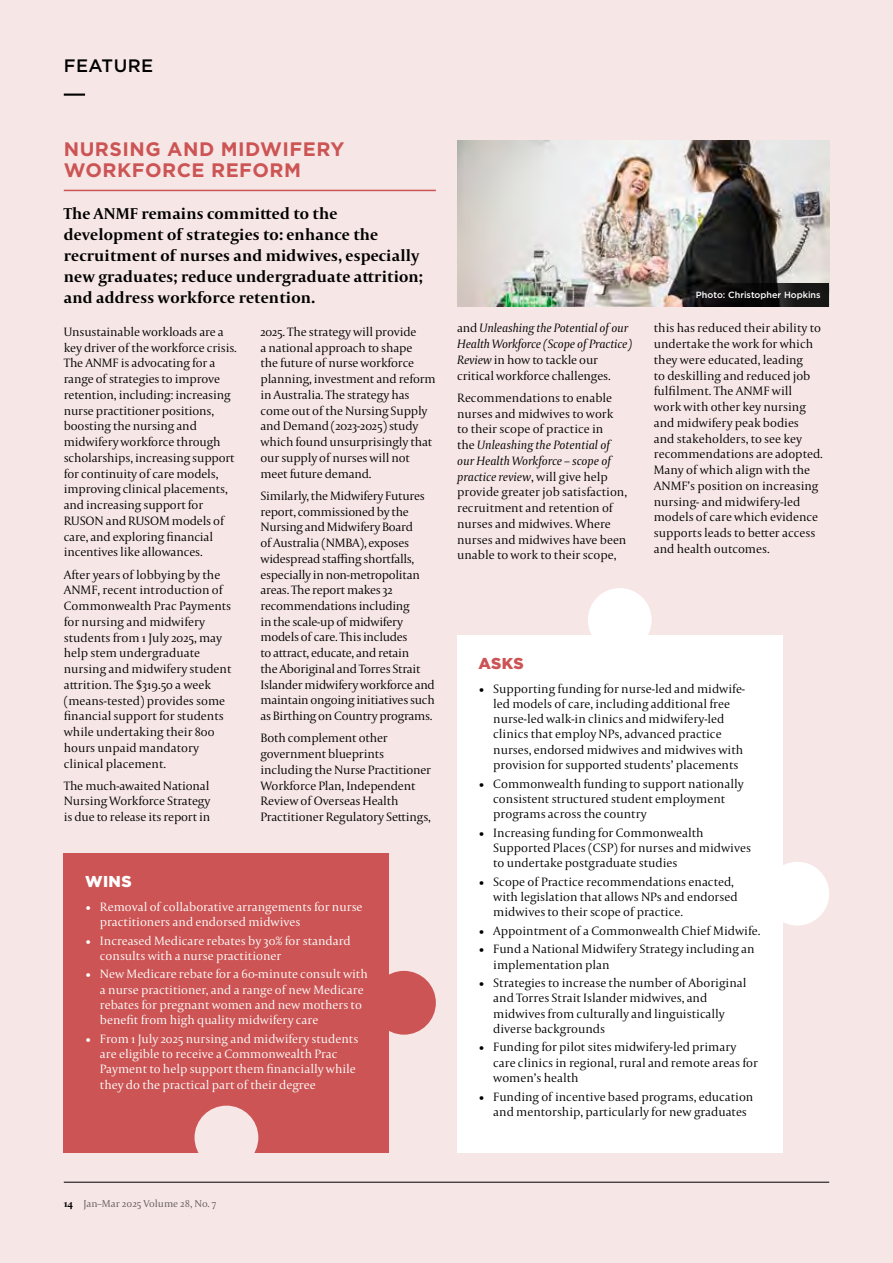
<style>
.page{position:relative;width:893px;height:1263px;background:#f7e6e6}
.page>*{position:absolute;margin:0;border:0;box-sizing:border-box;transform-origin:0 0}
.t1{font:700 19.5px/21px "Gotham";letter-spacing:.025em;color:#cc5454}
.t2{font:500 18px "Gotham";color:#000}
.t3{font:700 16.5px/21px "Capitolium 2";letter-spacing:.01em;color:#000}
.t4{font:900 15.75px "Gotham";color:#cc5454}
.t5{font:900 15.75px "Gotham";color:#fff}
.t6{font:300 12.75px/15.8px "Capitolium 2";color:#000}
.t7{font:300 12.75px/15.3px "Capitolium 2";color:#fff}
.t8{font:300 12.75px/15.8px "Capitolium 2";letter-spacing:-.02em;color:#000}
.t9{font:italic 12.75px/15.8px "Capitolium 2";letter-spacing:-.01em;color:#000}
.t10{font:10.5px "Capitolium 2";color:#6d6e71}
.t11{font:500 9px "Gotham";color:#fff}
.s1{font-weight:300;font-style:normal}
.s2{font-weight:400;font-style:italic}
.s3{font-weight:700;color:#000}
</style>
<div class="page">
<hr style="left:64px;top:94px;width:21px;height:2px;background:#000">
<hr style="left:64px;top:1182px;width:765px;height:1px;background:#000">
<hr style="left:64px;top:190px;width:372px;height:1px;background:#cc5454">
<div style="left:457px;top:635px;width:325px;height:517px;background:#fff"></div>
<div style="left:588px;top:588px;width:64px;height:64px;background:#fff;border-radius:50%"></div>
<div style="left:64px;top:853px;width:325px;height:299px;background:#cc5454"></div>
<div style="left:372px;top:971px;width:64px;height:64px;background:#cc5454;border-radius:50%"></div>
<div style="left:765px;top:862px;width:64px;height:63px;background:#fff;border-radius:50%"></div>
<div style="left:195px;top:1106px;width:63px;height:63px;background:#f7e6e6;border-radius:50%"></div>
<img style="left:457px;top:140px;width:372px;height:166px">
<svg style="left:687px;top:283px;width:142px;height:23px;background:#121112"></svg>
<h2 class="t2" style="left:64px;top:54px;width:14px">feature</h2>
<h1 class="t1" style="left:64px;top:138px;width:282px">NURSING AND MIDWIFERY<br>WORKFORCE REFORM</h1>
<p class="t3" style="left:64px;top:203px;width:361px">The ANMF remains committed to the development of strategies to: enhance the recruitment of nurses and midwives, especially new graduates; reduce undergraduate attrition; and address workforce retention.</p>
<p class="t6" style="left:64px;top:324px;width:175px">Unsustainable workloads are a key driver of the workforce crisis.<br>The ANMF is advocating for a range of strategies to improve retention, including: increasing nurse practitioner positions, boosting the nursing and midwifery workforce through scholarships, increasing support for continuity of care models, improving clinical placements, and increasing support for<br>RUSON and RUSOM models of care, and exploring financial incentives like allowances.</p>
<p class="t6" style="left:64px;top:566px;width:169px">After years of lobbying by the<br>ANMF, recent introduction of<br>Commonwealth Prac Payments for nursing and midwifery students from 1 July 2025, may help stem undergraduate nursing and midwifery student attrition. The $319.50 a week (means-tested) provides some financial support for students while undertaking their 800 hours unpaid mandatory clinical placement.</p>
<p class="t6" style="left:64px;top:777px;width:148px;text-align:justify">The much-awaited National Nursing Workforce Strategy is due to release its report in</p>
<p class="t6" style="left:260px;top:323px;width:177px">2025. The strategy will provide<br>a national approach to shape<br>the future of nurse workforce planning, investment and reform in Australia. The strategy has come out of the Nursing Supply and Demand (2023-2025) study which found unsurprisingly that our supply of nurses will not meet future demand.</p>
<p class="t8" style="left:260px;top:487px;width:176px">Similarly, the Midwifery Futures report, commissioned by the<br>Nursing and Midwifery Board<br>of Australia (NMBA), exposes widespread staffing shortfalls, especially in non-metropolitan areas. The report makes 32 recommendations including<br>in the scale-up of midwifery models of care. This includes<br>to attract, educate, and retain<br>the Aboriginal and Torres Strait<br>Islander midwifery workforce and maintain ongoing initiatives such as Birthing on Country programs.</p>
<p class="t6" style="left:260px;top:730px;width:172px">Both complement other government blueprints including the Nurse Practitioner<br>Workforce Plan, Independent<br>Review of Overseas Health<br>Practitioner Regulatory Settings,</p>
<p class="t5" style="left:85px;top:870px;width:48px">WINS</p>
<p class="t7" style="left:100px;top:898px;width:264px;text-indent:-15px">• Removal of collaborative arrangements for nurse practitioners and endorsed midwives</p>
<p class="t7" style="left:100px;top:932px;width:252px;text-indent:-15px">• Increased Medicare rebates by 30% for standard consults with a nurse practitioner</p>
<p class="t7" style="left:100px;top:966px;width:269px;text-indent:-15px">• New Medicare rebate for a 60-minute consult with a nurse practitioner, and a range of new Medicare rebates for pregnant women and new mothers to benefit from high quality midwifery care</p>
<p class="t7" style="left:100px;top:1030px;width:260px;text-indent:-15px">• From 1 July 2025 nursing and midwifery students are eligible to receive a Commonwealth Prac Payment to help support them financially while they do the practical part of their degree</p>
<p class="t9" style="left:457px;top:320px;width:176px"><span class="s1">and</span> Unleashing the Potential of our Health Workforce (Scope of Practice)<br>Review <span class="s1">in how to tackle our critical workforce challenges.</span></p>
<p class="t6" style="left:457px;top:389px;width:171px">Recommendations to enable nurses and midwives to work to their scope of practice in<br>the <span class="s2">Unleashing the Potential of our Health Workforce – scope of practice review</span>, will give help provide greater job satisfaction, recruitment and retention of nurses and midwives. Where nurses and midwives have been unable to work to their scope,</p>
<p class="t11" style="left:696px;top:289px;width:126px">Photo: Christopher Hopkins</p>
<p class="t6" style="left:654px;top:320px;width:171px">this has reduced their ability to undertake the work for which they were educated, leading<br>to deskilling and reduced job fulfilment. The ANMF will work with other key nursing and midwifery peak bodies<br>and stakeholders, to see key recommendations are adopted.<br>Many of which align with the<br>ANMF’s position on increasing nursing- and midwifery-led models of care which evidence supports leads to better access and health outcomes.</p>
<p class="t4" style="left:478px;top:652px;width:47px">ASKS</p>
<p class="t6" style="left:493px;top:680px;width:253px;line-height:15.3px;text-indent:-15px">• Supporting funding for nurse-led and midwife&shy;led models of care, including additional free nurse-led walk-in clinics and midwifery-led clinics that employ NPs, advanced practice nurses, endorsed midwives and midwives with provision for supported students’ placements</p>
<p class="t6" style="left:493px;top:775px;width:252px;line-height:15.3px;text-indent:-15px">• Commonwealth funding to support nationally consistent structured student employment programs across the country</p>
<p class="t6" style="left:493px;top:824px;width:259px;line-height:15.3px;text-indent:-15px">• Increasing funding for Commonwealth<br>Supported Places (CSP) for nurses and midwives to undertake postgraduate studies</p>
<p class="t6" style="left:493px;top:873px;width:246px;line-height:15.3px;text-indent:-15px">• Scope of Practice recommendations enacted, with legislation that allows NPs and endorsed midwives to their scope of practice.</p>
<p class="t6" style="left:478px;top:922px;width:284px">• Appointment of a Commonwealth Chief Midwife.</p>
<p class="t6" style="left:493px;top:941px;width:263px;line-height:15.3px;text-indent:-15px">• Fund a National Midwifery Strategy including an implementation plan</p>
<p class="t6" style="left:493px;top:975px;width:255px;line-height:15.3px;text-indent:-15px">• Strategies to increase the number of Aboriginal and Torres Strait Islander midwives, and midwives from culturally and linguistically diverse backgrounds</p>
<p class="t6" style="left:493px;top:1039px;width:266px;line-height:15.3px;text-indent:-15px">• Funding for pilot sites midwifery-led primary care clinics in regional, rural and remote areas for women’s health</p>
<p class="t6" style="left:493px;top:1088px;width:262px;line-height:15.3px;text-indent:-15px">• Funding of incentive based programs, education and mentorship, particularly for new graduates</p>
<p class="t10" style="left:64px;top:1196px;width:154px"><span class="s3">14</span> Jan–Mar 2025 Volume 28, No. 7</p>
</div>
